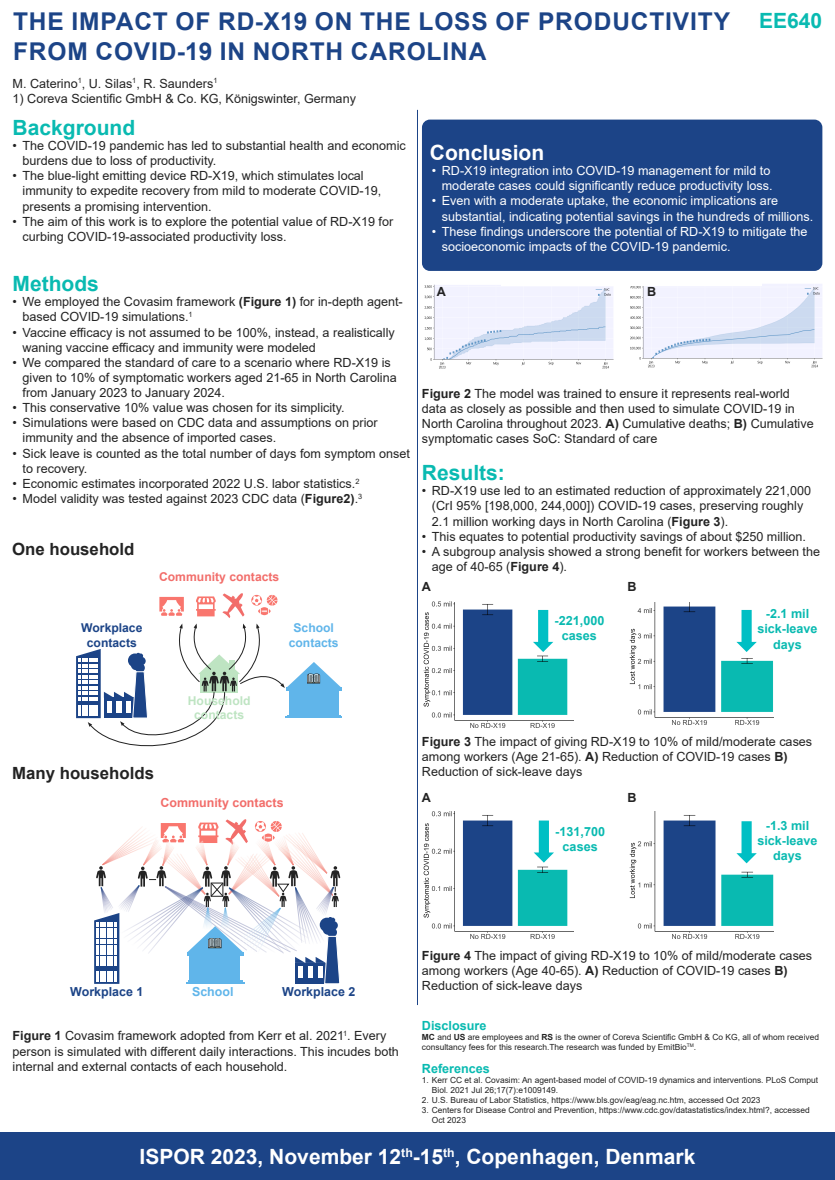
<style>
.page{position:relative;width:835px;height:1180px;background:#fff}
.page>*{position:absolute;margin:0;border:0;box-sizing:border-box;transform-origin:0 0}
.t1{font:700 24.5px/29.4px "Arial";letter-spacing:.035em;color:#1c4487}
.Subheader{font:700 21px "Arial";color:#fff}
.Subheader-2{font:700 21px "Arial";color:#09bab1}
.Label{font:700 16.8px "Arial";color:#232323}
.Figure_caption{font:12.6px/15.1px "Arial";color:#232323}
.t2{font:12.6px/15.1px "Arial";color:#fff}
.Affiliations{font:12.6px "Arial";color:#232323}
.Figure_caption-2{font:700 12.6px/15.1px "Arial";color:#09bab1;text-align:center}
.Subheader-3{font:700 12.6px "Arial";color:#09bab1}
.Figure_caption-3{font:700 12.6px "Arial";color:#232323}
.Label-2{font:700 12.42px "Arial";color:#1c4487}
.Label-3{font:700 12.42px "Arial";color:#f26d6a}
.Label-4{font:700 12.42px "Arial";color:#60b5ea}
.Label-5{font:700 12.14px "Arial";color:#f26d6a}
.Label-6{font:700 12.14px/14.6px "Arial";color:#1c4487;text-align:center}
.Label-7{font:700 12.14px/14.6px "Arial";color:#bee4c2;text-align:center}
.Label-8{font:700 12.14px/14.6px "Arial";color:#60b5ea;text-align:center}
.Figure_caption-4{font:8.4px/10.1px "Arial";color:#232323}
.s1{font-weight:700}
</style>
<div class="page">
<img style="left:423px;top:811px;width:151px;height:128px">
<img style="left:629px;top:811px;width:145px;height:128px">
<img style="left:423px;top:601px;width:151px;height:127px">
<img style="left:629px;top:602px;width:145px;height:123px">
<div style="left:0;top:1132px;width:834px;height:48px;background:#1c4487"></div>
<hr style="left:285px;top:716px;width:57px;height:2px;background:#60b5ea">
<svg style="left:76px;top:593px;width:265px;height:154px"></svg>
<svg style="left:94px;top:819px;width:246px;height:165px"></svg>
<img style="left:424px;top:284px;width:399px;height:85px">
<hr style="left:417px;top:110px;width:1px;height:895px;background:#1c4487">
<div style="left:501px;top:271px;width:260px;height:14px;background:#fff"></div>
<div style="left:422px;top:120px;width:400px;height:151px;background:#1c4487;border-radius:8px"></div>
<svg style="left:533px;top:610px;width:20px;height:42px"></svg>
<svg style="left:736px;top:610px;width:20px;height:42px"></svg>
<svg style="left:736px;top:821px;width:20px;height:42px"></svg>
<svg style="left:533px;top:820px;width:21px;height:42px"></svg>
<p class="t1" style="left:13px;top:7px;width:718px">THE IMPACT OF RD-X19 ON THE LOSS OF PRODUCTIVITY<br>FROM COVID-19 IN NORTH CAROLINA</p>
<p class="Affiliations" style="left:13px;top:74px;width:206px">M. Caterino<sup>1</sup>, U. Silas<sup>1</sup>, R. Saunders<sup>1</sup></p>
<p class="Affiliations" style="left:13px;top:90px;width:345px">1) Coreva Scientific GmbH &amp; Co. KG, Königswinter, Germany</p>
<p class="Subheader-2" style="left:759px;top:6px;width:65px">EE640</p>
<p class="Subheader-2" style="left:13px;top:113px;width:124px">Background</p>
<p class="Figure_caption" style="left:23px;top:138px;width:385px;text-indent:-10px">• The COVID-19 pandemic has led to substantial health and economic burdens due to loss of productivity.</p>
<p class="Figure_caption" style="left:23px;top:168px;width:360px;text-indent:-10px">• The blue-light emitting device RD-X19, which stimulates local immunity to expedite recovery from mild to moderate COVID-19, presents a promising intervention.</p>
<p class="Figure_caption" style="left:23px;top:213px;width:372px;text-indent:-10px">• The aim of this work is to explore the potential value of RD-X19 for curbing COVID-19-associated productivity loss.</p>
<p class="Subheader-2" style="left:13px;top:269px;width:88px">Methods</p>
<p class="Figure_caption" style="left:23px;top:294px;width:382px;text-indent:-10px">• We employed the Covasim framework <span class="s1">(Figure 1)</span> for in-depth agent&shy;based COVID-19 simulations.<sup>1</sup></p>
<p class="Figure_caption" style="left:23px;top:324px;width:374px;text-indent:-10px">• Vaccine efficacy is not assumed to be 100%, instead, a realistically waning vaccine efficacy and immunity were modeled</p>
<p class="Figure_caption" style="left:23px;top:355px;width:375px;text-indent:-10px">• We compared the standard of care to a scenario where RD-X19 is given to 10% of symptomatic workers aged 21-65 in North Carolina from January 2023 to January 2024.</p>
<p class="Figure_caption" style="left:13px;top:400px;width:333px">• This conservative 10% value was chosen for its simplicity.</p>
<p class="Figure_caption" style="left:23px;top:415px;width:357px;text-indent:-10px">• Simulations were based on CDC data and assumptions on prior immunity and the absence of imported cases.</p>
<p class="Figure_caption" style="left:23px;top:445px;width:389px;text-indent:-10px">• Sick leave is counted as the total number of days fom symptom onset to recovery.</p>
<p class="Figure_caption" style="left:13px;top:476px;width:348px">• Economic estimates incorporated 2022 U.S. labor statistics.<sup>2</sup></p>
<p class="Figure_caption" style="left:13px;top:491px;width:351px">• Model validity was tested against 2023 CDC data (<span class="s1">Figure2)</span>.<sup>3</sup></p>
<p class="Label" style="left:12px;top:537px;width:124px">One household</p>
<p class="Label-5" style="left:159px;top:568px;width:122px">Community contacts</p>
<p class="Label-6" style="left:81px;top:620px;width:63px">Workplace contacts</p>
<p class="Label-8" style="left:289px;top:620px;width:51px">School contacts</p>
<p class="Subheader" style="left:430px;top:138px;width:116px">Conclusion</p>
<p class="t2" style="left:432px;top:163px;width:342px;text-align:right">• RD-X19 integration into COVID-19 management for mild to moderate cases could significantly reduce productivity loss.</p>
<p class="t2" style="left:441px;top:193px;width:373px;text-indent:-10px">• Even with a moderate uptake, the economic implications are substantial, indicating potential savings in the hundreds of millions.</p>
<p class="t2" style="left:441px;top:224px;width:367px;text-indent:-10px">• These findings underscore the potential of RD-X19 to mitigate the socioeconomic impacts of the COVID-19 pandemic.</p>
<p class="Figure_caption-3" style="left:437px;top:283px;width:11px">A</p>
<p class="Figure_caption-3" style="left:647px;top:283px;width:11px">B</p>
<p class="Figure_caption" style="left:422px;top:386px;width:393px"><span class="s1">Figure 2</span> The model was trained to ensure it represents real-world data as closely as possible and then used to simulate COVID-19 in North Carolina throughout 2023. <span class="s1">A)</span> Cumulative deaths; <span class="s1">B)</span> Cumulative symptomatic cases SoC: Standard of care</p>
<p class="Subheader-2" style="left:422px;top:458px;width:84px">Results:</p>
<p class="Figure_caption" style="left:432px;top:483px;width:380px;text-indent:-10px">• RD-X19 use led to an estimated reduction of approximately 221,000 (CrI 95% [198,000, 244,000]) COVID-19 cases, preserving roughly<br>2.1 million working days in North Carolina (<span class="s1">Figure 3</span>).</p>
<p class="Figure_caption" style="left:422px;top:528px;width:385px">• This equates to potential productivity savings of about $250 million.</p>
<p class="Figure_caption" style="left:432px;top:544px;width:389px;text-indent:-10px">• A subgroup analysis showed a strong benefit for workers between the age of 40-65 (<span class="s1">Figure 4</span>).</p>
<p class="Figure_caption-3" style="left:422px;top:578px;width:11px">A</p>
<p class="Figure_caption-3" style="left:627px;top:578px;width:11px">B</p>
<p class="Figure_caption-2" style="left:554px;top:613px;width:51px">-221,000 cases</p>
<p class="Figure_caption-2" style="left:757px;top:606px;width:62px">-2.1 mil sick-leave days</p>
<p class="Label" style="left:12px;top:761px;width:143px">Many households</p>
<p class="Label-7" style="left:188px;top:693px;width:64px">Household contacts</p>
<p class="Label-3" style="left:160px;top:793px;width:125px">Community contacts</p>
<p class="Figure_caption" style="left:422px;top:734px;width:392px"><span class="s1">Figure 3</span> The impact of giving RD-X19 to 10% of mild/moderate cases among workers (Age 21-65). <span class="s1">A)</span> Reduction of COVID-19 cases <span class="s1">B)<br></span>Reduction of sick-leave days</p>
<p class="Figure_caption-3" style="left:422px;top:789px;width:11px">A</p>
<p class="Figure_caption-2" style="left:555px;top:823px;width:51px">-131,700 cases</p>
<p class="Figure_caption-3" style="left:627px;top:789px;width:11px">B</p>
<p class="Figure_caption-2" style="left:757px;top:818px;width:62px">-1.3 mil sick-leave days</p>
<p class="Label-2" style="left:70px;top:983px;width:75px">Workplace 1</p>
<p class="Label-4" style="left:192px;top:983px;width:43px">School</p>
<p class="Label-2" style="left:282px;top:983px;width:75px">Workplace 2</p>
<p class="Figure_caption" style="left:13px;top:1028px;width:388px"><span class="s1">Figure 1</span> Covasim framework adopted from Kerr et al. 2021<sup>1</sup>. Every person is simulated with different daily interactions. This incudes both internal and external contacts of each household.</p>
<p class="Figure_caption" style="left:422px;top:948px;width:392px"><span class="s1">Figure 4</span> The impact of giving RD-X19 to 10% of mild/moderate cases among workers (Age 40-65). <span class="s1">A)</span> Reduction of COVID-19 cases <span class="s1">B)<br></span>Reduction of sick-leave days</p>
<p class="Subheader-3" style="left:422px;top:1016px;width:66px">Disclosure</p>
<p class="Figure_caption-4" style="left:422px;top:1032px;width:398px"><span class="s1">MC</span> and <span class="s1">US</span> are employees and <span class="s1">RS</span> is the owner of Coreva Scientific GmbH &amp; Co KG, all of whom received consultancy fees for this research.The research was funded by EmitBio<sup>TM</sup>.</p>
<p class="Subheader-3" style="left:422px;top:1059px;width:69px">References</p>
<p class="Figure_caption-4" style="left:432px;top:1075px;width:388px;text-indent:-10px">1. Kerr CC et al. Covasim: An agent-based model of COVID-19 dynamics and interventions. PLoS Comput<br>Biol. 2021 Jul 26;17(7):e1009149.</p>
<p class="Figure_caption-4" style="left:422px;top:1095px;width:340px">2. U.S. Bureau of Labor Statistics, https://www.bls.gov/eag/eag.nc.htm, accessed Oct 2023</p>
<p class="Figure_caption-4" style="left:432px;top:1105px;width:379px;text-indent:-10px">3. Centers for Disease Control and Prevention, https://www.cdc.gov/datastatistics/index.html?, accessed<br>Oct 2023</p>
<p class="Subheader" style="left:140px;top:1141px;width:557px">ISPOR 2023, November 12<sup>th</sup>-15<sup>th</sup>, Copenhagen, Denmark</p>
</div>
